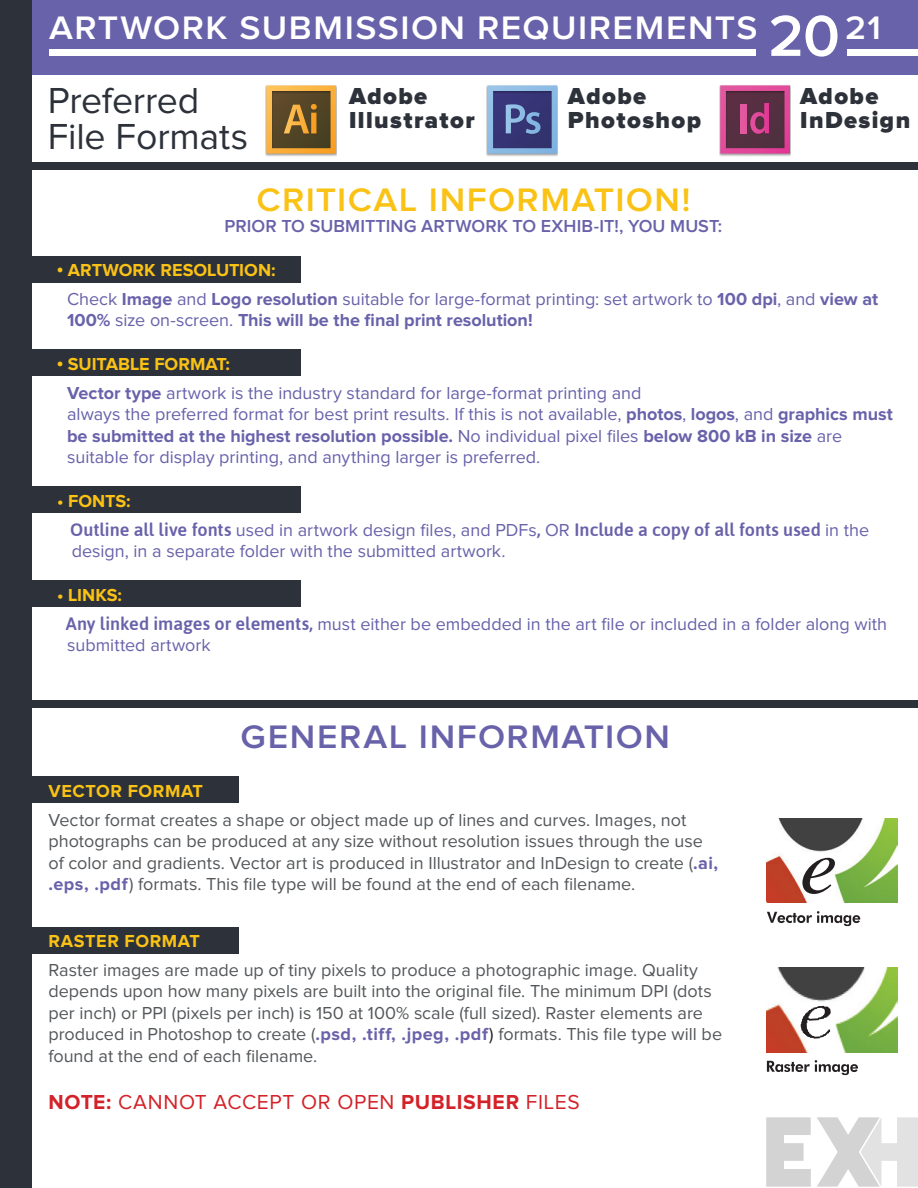
<style>
.page{position:relative;width:918px;height:1188px;background:#fff}
.page>*{position:absolute;margin:0;border:0;box-sizing:border-box;transform-origin:0 0}
.t1{font:600 60px "Proxima Nova";color:#fff}
.t2{font:37.5px "Proxima Nova";letter-spacing:-.005em;color:#2d323a}
.t3{font:600 33.75px "Proxima Nova";letter-spacing:.04em;color:#fff;scale:1.05 1}
.t4{font:600 33.75px "Proxima Nova";letter-spacing:.04em;color:#fac215;scale:1.05 1}
.t5{font:600 33.75px "Proxima Nova";letter-spacing:.045em;color:#6862aa;scale:1.05 1}
.t6{font:900 24px "Proxima Nova";letter-spacing:.06em;color:#2d323a}
.t7{font:21px "Proxima Nova";letter-spacing:.03em;color:#d32229}
.t8{font:18px/21.6px "Proxima Nova";color:#54575a}
.t9{font:18px "Proxima Nova";color:#6862aa}
.t10{font:700 18px "Proxima Nova";letter-spacing:-.005em;color:#6862aa}
.t11{font:500 18px "Asap";color:#6862aa}
.t12{font:700 18px "Proxima Nova";letter-spacing:.005em;color:#fac215}
.t13{font:600 18px "Proxima Nova";letter-spacing:.005em;color:#6862aa}
.t14{font:700 18px "Proxima Nova";letter-spacing:.035em;color:#fac215}
.s1{font-family:"Asap";font-weight:500}
.s2{font-weight:700}
.s3{font-weight:400}
.s4{font-family:"Proxima Nova";font-weight:400}
.s5{font-weight:700;color:#6862aa}
.s6{color:#231f20}
</style>
<div class="page">
<div style="left:26px;top:776px;width:213px;height:27px;background:#2d323a"></div>
<div style="left:26px;top:580px;width:275px;height:27px;background:#2d323a"></div>
<div style="left:26px;top:486px;width:275px;height:27px;background:#2d323a"></div>
<div style="left:26px;top:349px;width:275px;height:27px;background:#2d323a"></div>
<div style="left:26px;top:256px;width:275px;height:27px;background:#2d323a"></div>
<div style="left:26px;top:927px;width:213px;height:27px;background:#2d323a"></div>
<img style="left:266px;top:85px;width:71px;height:71px">
<svg style="left:266px;top:85px;width:70px;height:69px;background:#946f31"></svg>
<img style="left:720px;top:85px;width:71px;height:71px">
<svg style="left:720px;top:85px;width:70px;height:69px;background:#8e3b66"></svg>
<img style="left:487px;top:85px;width:71px;height:71px">
<svg style="left:487px;top:85px;width:70px;height:69px;background:#596aa0"></svg>
<img style="left:767px;top:819px;width:131px;height:83px">
<img style="left:767px;top:967px;width:130px;height:85px">
<svg style="left:767px;top:911px;width:93px;height:15px"></svg>
<svg style="left:767px;top:1060px;width:91px;height:15px"></svg>
<svg style="left:800px;top:1006px;width:31px;height:33px"></svg>
<svg style="left:802px;top:858px;width:33px;height:36px"></svg>
<div style="left:27px;top:162px;width:891px;height:8px;background:#2d323a"></div>
<div style="left:16px;top:700px;width:902px;height:8px;background:#2d323a"></div>
<div style="left:0;top:0;width:918px;height:75px;background:#6862aa"></div>
<div style="left:49px;top:50px;width:869px;height:6px;background:#fff"></div>
<div style="left:757px;top:0;width:90px;height:75px;background:#6862aa"></div>
<svg style="left:766px;top:1117px;width:45px;height:70px"></svg>
<svg style="left:817px;top:1117px;width:101px;height:70px"></svg>
<div style="left:0;top:0;width:32px;height:1188px;background:#2d323a"></div>
<p class="t3" style="left:49px;top:12px;width:676px">ARTWORK SUBMISSION REQUIREMENTS</p>
<p class="t1" style="left:768px;top:8px;width:73px">20</p>
<p class="t3" style="left:845px;top:12px;width:36px">21</p>
<p class="t2" style="left:48px;top:83px;width:153px">Preferred</p>
<p class="t2" style="left:48px;top:119px;width:202px">File Formats</p>
<p class="t6" style="left:349px;top:85px;width:80px">Adobe</p>
<p class="t6" style="left:349px;top:109px;width:127px">Illustrator</p>
<p class="t6" style="left:568px;top:85px;width:80px">Adobe</p>
<p class="t6" style="left:568px;top:109px;width:135px">Photoshop</p>
<p class="t6" style="left:800px;top:85px;width:80px">Adobe</p>
<p class="t6" style="left:800px;top:109px;width:112px">InDesign</p>
<p class="t4" style="left:256px;top:184px;width:415px">CRITICAL INFORMATION!</p>
<p class="t13" style="left:225px;top:218px;width:499px">PRIOR TO SUBMITTING ARTWORK TO EXHIB-IT!, YOU MUST:</p>
<p class="t12" style="left:57px;top:261px;width:220px"><span class="s1">•</span> ARTWORK RESOLUTION:</p>
<p class="t9" style="left:67px;top:291px;width:813px">Check <span class="s2">Image</span> and <span class="s2">Logo resolution</span> suitable for large-format printing: set artwork to <span class="s2">100 dpi</span>, and <span class="s2">view at</span></p>
<p class="t10" style="left:67px;top:312px;width:467px">100% <span class="s3">size on-screen.</span> This will be the final print resolution!</p>
<p class="t12" style="left:57px;top:355px;width:174px"><span class="s1">•</span> SUITABLE FORMAT:</p>
<p class="t9" style="left:67px;top:384px;width:576px"><span class="s2">Vector type</span> artwork is the industry standard for large-format printing and</p>
<p class="t9" style="left:67px;top:406px;width:827px">always the preferred format for best print results. If this is not available, <span class="s2">photos</span>, <span class="s2">logos</span>, and <span class="s2">graphics must</span></p>
<p class="t10" style="left:67px;top:428px;width:777px">be submitted at the highest resolution possible. <span class="s3">No individual pixel files</span> below 800 kB in size <span class="s3">are</span></p>
<p class="t9" style="left:67px;top:449px;width:475px">suitable for display printing, and anything larger is preferred.</p>
<p class="t12" style="left:57px;top:492px;width:75px">• FONTS:</p>
<p class="t11" style="left:70px;top:517px;width:801px">Outline all live fonts <span class="s4">used in artwork design files, and PDFs</span>, <span class="s4">OR</span> Include a copy of all fonts used <span class="s4">in the</span></p>
<p class="t9" style="left:72px;top:543px;width:435px">design, in a separate folder with the submitted artwork.</p>
<p class="t12" style="left:57px;top:586px;width:66px">• LINKS:</p>
<p class="t9" style="left:66px;top:615px;width:823px"><span class="s1">Any linked images or elements,</span> must either be embedded in the art file or included in a folder along with</p>
<p class="t9" style="left:67px;top:637px;width:145px">submitted artwork</p>
<p class="t5" style="left:241px;top:722px;width:411px">GENERAL INFORMATION</p>
<p class="t14" style="left:49px;top:782px;width:156px">VECTOR FORMAT</p>
<p class="t8" style="left:49px;top:810px;width:671px">Vector format creates a shape or object made up of lines and curves. Images, not photographs can be produced at any size without resolution issues through the use of color and gradients. Vector art is produced in Illustrator and InDesign to create (<span class="s5">.ai, .eps, .pdf</span>) formats. This file type will be found at the end of each filename.</p>
<p class="t14" style="left:49px;top:932px;width:153px">RASTER FORMAT</p>
<p class="t8" style="left:49px;top:960px;width:675px">Raster images are made up of tiny pixels to produce a photographic image. Quality depends upon how many pixels are built into the original file. The minimum DPI (dots per inch) or PPI (pixels per inch) is 150 at 100% scale (full sized). Raster elements are produced in Photoshop to create (<span class="s5">.psd, .tiff, .jpeg, .pdf</span><span class="s6">)</span> formats. This file type will be found at the end of each filename.</p>
<p class="t7" style="left:49px;top:1092px;width:533px"><span class="s2">NOTE:</span> CANNOT ACCEPT OR OPEN <span class="s2">PUBLISHER</span> FILES</p>
</div>
